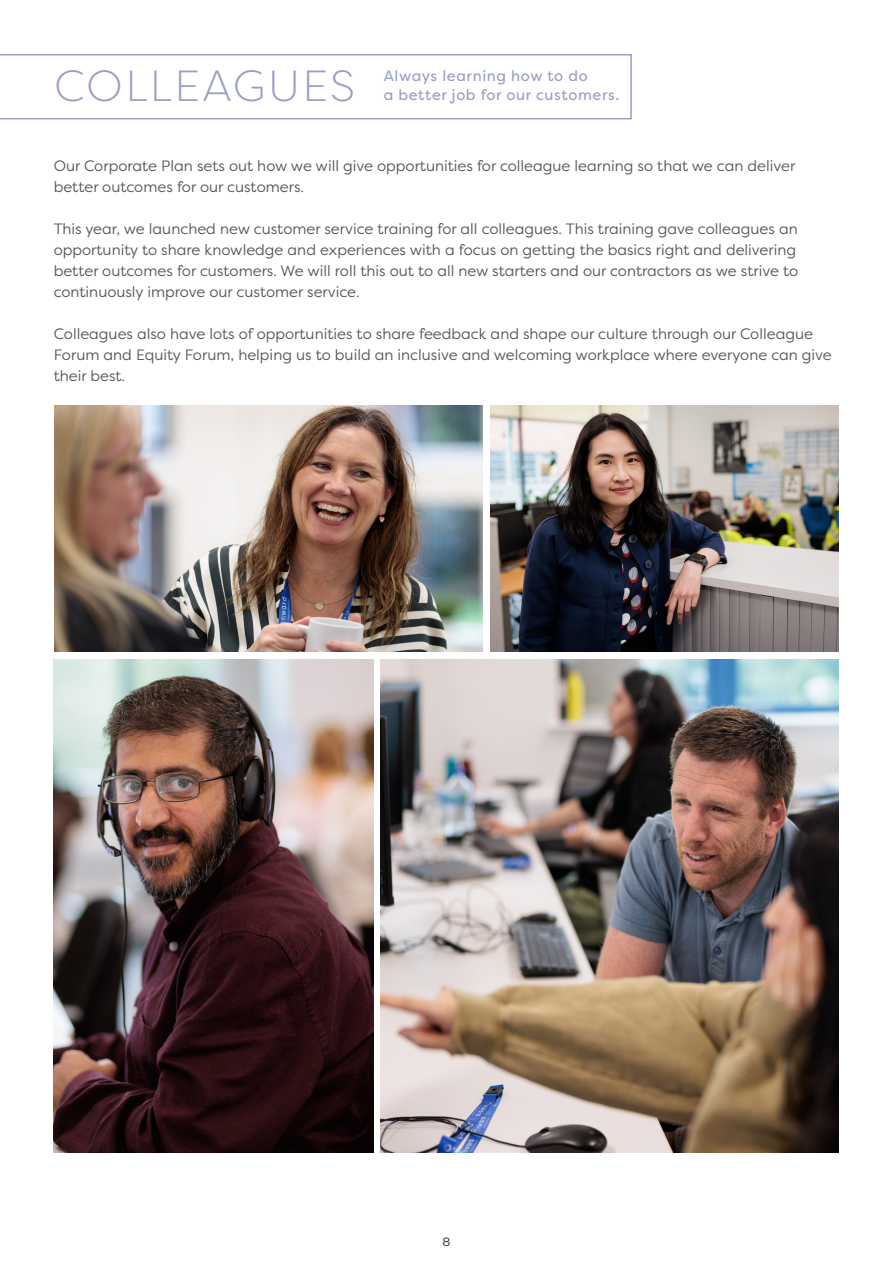
<style>
.page{position:relative;width:893px;height:1263px;background:#fff}
.page>*{position:absolute;margin:0;border:0;box-sizing:border-box;transform-origin:0 0}
.t1{font:300 43.5px "Filson Pro";letter-spacing:.06em;color:#999fc4}
.t2{font:15px/21px "Filson Pro";color:#57585a}
.t3{font:15px "Filson Pro";letter-spacing:.04em;color:#999fc4}
.t4{font:12px "Filson Pro";color:#231f20}
</style>
<div class="page">
<svg style="left:0;top:54px;width:632px;height:65px"></svg>
<img style="left:54px;top:406px;width:429px;height:246px">
<img style="left:490px;top:406px;width:349px;height:246px">
<img style="left:381px;top:659px;width:458px;height:493px">
<img style="left:54px;top:659px;width:320px;height:493px">
<p class="t1" style="left:54px;top:58px;width:302px">COLLEAGUES</p>
<p class="t3" style="left:384px;top:65px;width:206px">Always learning how to do</p>
<p class="t3" style="left:384px;top:85px;width:237px">a better job for our customers.</p>
<p class="t2" style="left:54px;top:155px;width:743px">Our Corporate Plan sets out how we will give opportunities for colleague learning so that we can deliver better outcomes for our customers.</p>
<p class="t2" style="left:54px;top:218px;width:746px">This year, we launched new customer service training for all colleagues. This training gave colleagues an opportunity to share knowledge and experiences with a focus on getting the basics right and delivering better outcomes for customers. We will roll this out to all new starters and our contractors as we strive to continuously improve our customer service.</p>
<p class="t2" style="left:54px;top:323px;width:780px">Colleagues also have lots of opportunities to share feedback and shape our culture through our Colleague<br>Forum and Equity Forum, helping us to build an inclusive and welcoming workplace where everyone can give their best.</p>
<p class="t4" style="left:442px;top:1234px;width:9px">8</p>
</div>
